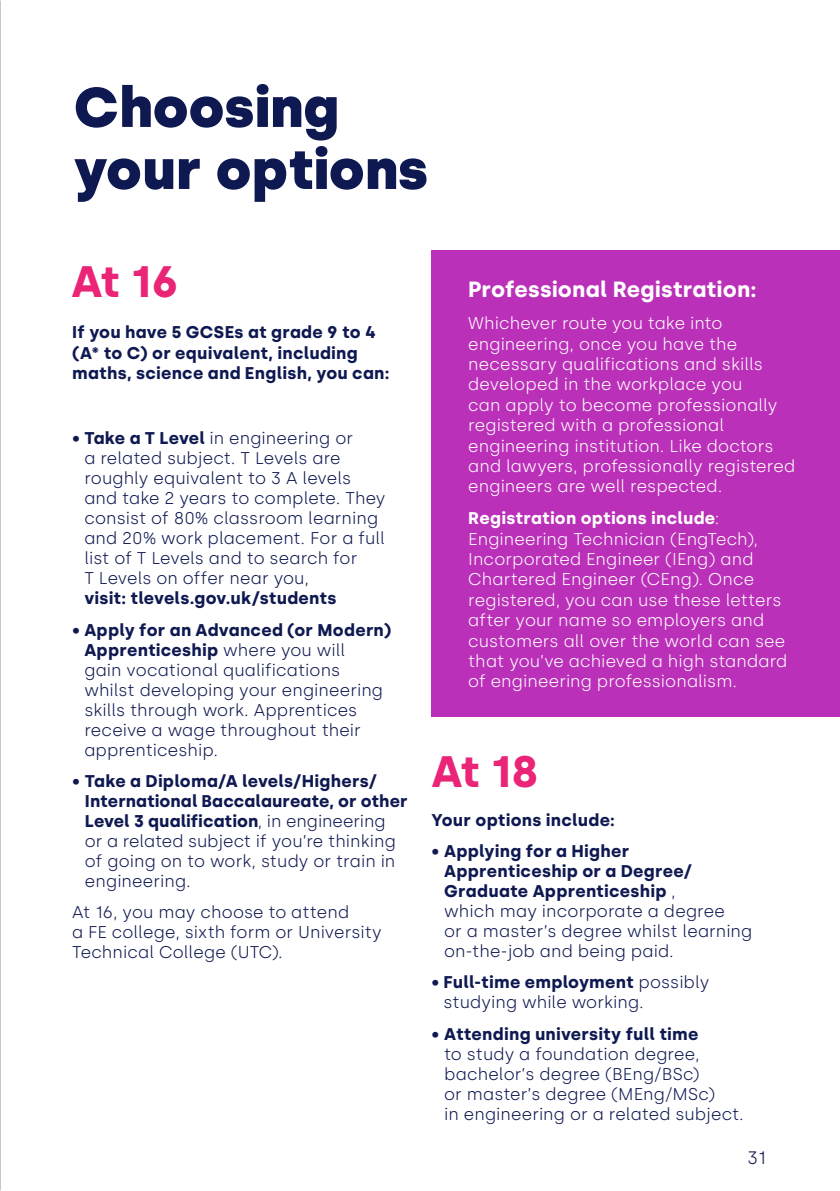
<style>
.page{position:relative;width:840px;height:1191px;background:#fff}
.page>*{position:absolute;margin:0;border:0;box-sizing:border-box;transform-origin:0 0}
.t1{font:900 56px/62px "Silka";color:#0f1951}
.t2{font:700 44px "Silka";letter-spacing:-.025em;color:#ea2476}
.t3{font:700 22px "Silka";letter-spacing:.005em;color:#fff}
.t4{font:300 18px "Silka";color:#0f1951}
.t5{font:300 17px/20px "Silka";letter-spacing:.005em;color:#0f1951}
.t6{font:300 17px/20.4px "Silka";letter-spacing:.005em;color:#fff}
.t7{font:700 17px/20.4px "Silka";letter-spacing:.02em;color:#0f1951}
.s1{font-weight:700}
</style>
<div class="page">
<div style="left:431px;top:249px;width:408px;height:467px;background:#bb30b9"></div>
<p class="t1" style="left:74px;top:76px;width:355px">Choosing your options</p>
<p class="t2" style="left:71px;top:255px;width:109px">At 16</p>
<p class="t7" style="left:72px;top:322px;width:318px">If you have 5 GCSEs at grade 9 to 4 (A* to C) or equivalent, including maths, science and English, you can:</p>
<p class="t5" style="left:84px;top:428px;width:302px;text-indent:-12px">• <span class="s1">Take a T Level</span> in engineering or<br>a related subject. T Levels are roughly equivalent to 3 A levels and take 2 years to complete. They consist of 80% classroom learning and 20% work placement. For a full list of T Levels and to search for<br>T Levels on offer near you,<br><span class="s1">visit: tlevels.gov.uk/students</span></p>
<p class="t5" style="left:84px;top:619px;width:308px;text-indent:-12px">• <span class="s1">Apply for an Advanced (or Modern)<br>Apprenticeship</span> where you will<br>gain vocational qualifications whilst developing your engineering skills through work. Apprentices receive a wage throughout their apprenticeship.</p>
<p class="t5" style="left:85px;top:771px;width:324px;text-indent:-13px">• <span class="s1">Take a Diploma/A levels/Highers/ International Baccalaureate, or other Level 3 qualification</span>, in engineering<br>or a related subject if you’re thinking of going on to work, study or train in engineering.</p>
<p class="t5" style="left:72px;top:902px;width:311px">At 16, you may choose to attend<br>a FE college, sixth form or University<br>Technical College (UTC).</p>
<p class="t3" style="left:468px;top:276px;width:289px">Professional Registration:</p>
<p class="t6" style="left:468px;top:313px;width:328px">Whichever route you take into engineering, once you have the necessary qualifications and skills developed in the workplace you<br>can apply to become professionally registered with a professional engineering institution. Like doctors and lawyers, professionally registered engineers are well respected.</p>
<p class="t6" style="left:468px;top:508px;width:320px"><span class="s1">Registration options include</span>:<br>Engineering Technician (EngTech), Incorporated Engineer (IEng) and Chartered Engineer (CEng). Once registered, you can use these letters after your name so employers and customers all over the world can see that you’ve achieved a high standard of engineering professionalism.</p>
<p class="t2" style="left:431px;top:745px;width:109px">At 18</p>
<p class="t7" style="left:431px;top:809px;width:185px">Your options include:</p>
<p class="t5" style="left:444px;top:841px;width:309px;text-indent:-13px">• <span class="s1">Applying for a Higher<br>Apprenticeship or a Degree/<br>Graduate Apprenticeship</span> ,<br>which may incorporate a degree<br>or a master’s degree whilst learning on-the-job and being paid.</p>
<p class="t5" style="left:443px;top:972px;width:267px;text-indent:-12px">• <span class="s1">Full-time employment</span> possibly studying while working.</p>
<p class="t5" style="left:444px;top:1024px;width:301px;text-indent:-13px">• <span class="s1">Attending university full time<br></span>to study a foundation degree, bachelor’s degree (BEng/BSc)<br>or master’s degree (MEng/MSc)<br>in engineering or a related subject.</p>
<p class="t4" style="left:746px;top:1147px;width:20px">31</p>
</div>
